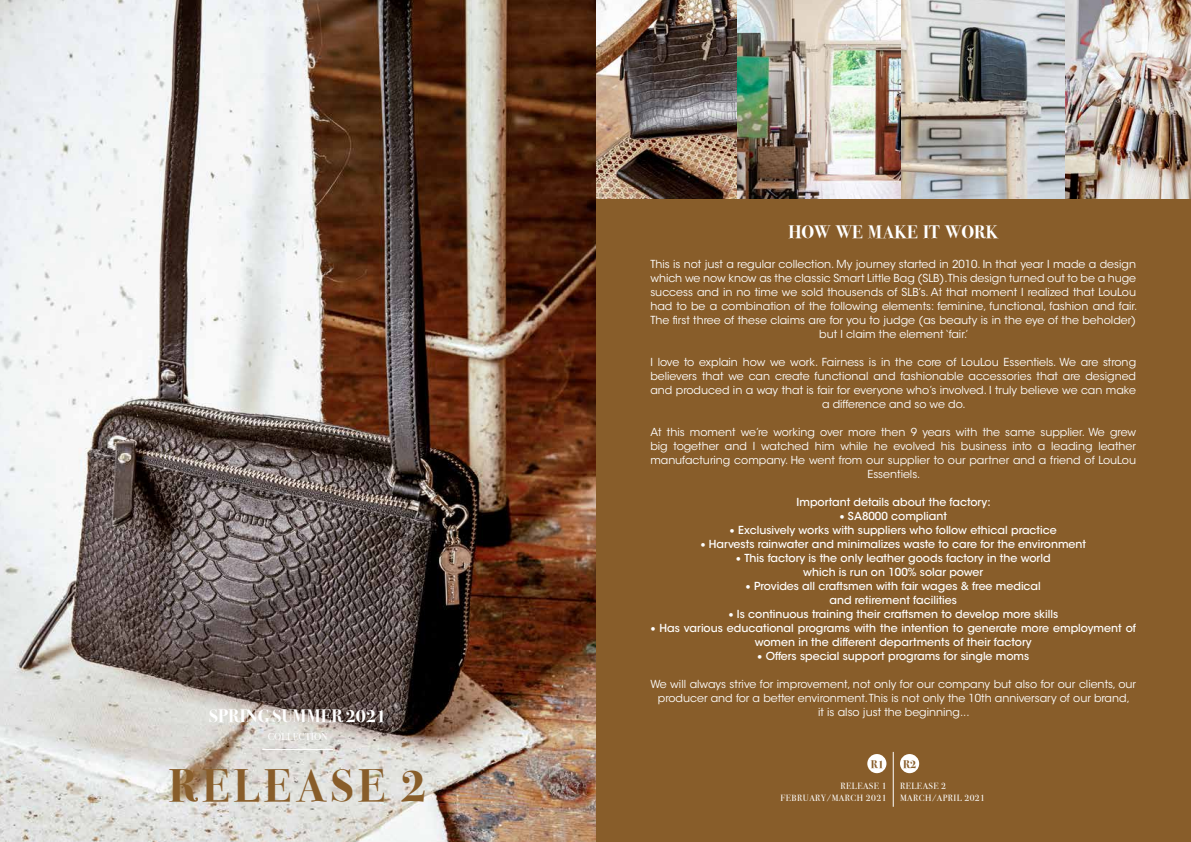
<style>
.page{position:relative;width:1191px;height:842px;background:#fff}
.page>*{position:absolute;margin:0;border:0;box-sizing:border-box;transform-origin:0 0}
.t1{font:700 45.4px "Bodoni Svty Two ITCTT";letter-spacing:.1em;color:#885d2a}
.t2{font:700 18px "Bodoni Svty Two ITCTT";color:#fff}
.t3{font:11px/14px "ITC Avant Garde Std";color:#fff;text-align:center}
.t4{font:500 11px/14px "ITC Avant Garde Std";color:#fff;text-align:center}
.t5{font:700 11px "Bodoni Svty Two ITCTT";color:#885d2a}
.t6{font:10px "Bodoni Svty Two ITCTT";color:#fff}
.t7{font:9px/12px "Bodoni Svty Two ITCTT";letter-spacing:.05em;color:#fff}
.s1{font-family:"Ginger";font-weight:400}
</style>
<div class="page">
<div style="left:595px;top:199px;width:596px;height:643px;background:#885d2a"></div>
<img style="left:595px;top:0;width:596px;height:199px">
<img style="left:0;top:0;width:595px;height:842px">
<div style="left:867px;top:754px;width:19px;height:19px;background:#fff;border-radius:50%"></div>
<hr style="left:893px;top:752px;width:1px;height:55px;background:#fff">
<div style="left:900px;top:754px;width:19px;height:19px;background:#fff;border-radius:50%"></div>
<hr style="left:262px;top:749px;width:71px;height:1px;background:#fff">
<h2 class="t2" style="left:209px;top:701px;width:178px">SPRING SUMMER 2021</h2>
<p class="t6" style="left:268px;top:728px;width:62px">COLLECTION</p>
<h1 class="t1" style="left:169px;top:748px;width:259px">RELEASE 2</h1>
<h2 class="t2" style="left:788px;top:217px;width:211px">HOW WE MAKE IT WORK</h2>
<p class="t3" style="left:650px;top:257px;width:488px">This is not just a regular collection. My journey started in 2010. In that year I made a design which we now know as the classic Smart Little Bag (SLB).This design turned out to be a huge success and in no time we sold thousends of SLB’s. At that moment I realized that LouLou had to be a combination of the following elements: feminine, functional, fashion and fair.<br>The first three of these claims are for you to judge (as beauty is in the eye of the beholder) but I claim the element ‘fair.’</p>
<p class="t3" style="left:650px;top:355px;width:487px">I love to explain how we work. Fairness is in the core of LouLou Essentiels. We are strong believers that we can create functional and fashionable accessories that are designed and produced in a way that is fair for everyone who’s involved. I truly believe we can make a difference and so we do.</p>
<p class="t3" style="left:650px;top:425px;width:487px">At this moment we’re working over more then 9 years with the same supplier. We grew big together and I watched him while he evolved his business into a leading leather manufacturing company. He went from our supplier to our partner and a friend of LouLou Essentiels.</p>
<p class="t4" style="left:796px;top:495px;width:195px">Important details about the factory:</p>
<p class="t4" style="left:839px;top:509px;width:109px"><span class="s1">•</span> SA8000 compliant</p>
<p class="t4" style="left:729px;top:523px;width:329px"><span class="s1">•</span> Exclusively works with suppliers who follow ethical practice</p>
<p class="t4" style="left:700px;top:537px;width:387px"><span class="s1">•</span> Harvests rainwater and minimalizes waste to care for the environment</p>
<p class="t4" style="left:736px;top:551px;width:316px"><span class="s1">•</span> This factory is the only leather goods factory in the world which is run on 100% solar power</p>
<p class="t4" style="left:745px;top:579px;width:297px"><span class="s1">•</span> Provides all craftsmen with fair wages &amp; free medical and retirement facilities</p>
<p class="t4" style="left:728px;top:607px;width:331px"><span class="s1">•</span> Is continuous training their craftsmen to develop more skills</p>
<p class="t4" style="left:650px;top:621px;width:487px"><span class="s1">•</span> Has various educational programs with the intention to generate more employment of women in the different departments of their factory</p>
<p class="t4" style="left:757px;top:649px;width:274px"><span class="s1">•</span> Offers special support programs for single moms</p>
<p class="t3" style="left:650px;top:677px;width:487px">We will always strive for improvement, not only for our company but also for our clients, our producer and for a better environment. This is not only the 10th anniversary of our brand,<br>it is also just the beginning...</p>
<p class="t5" style="left:870px;top:755px;width:15px">R1</p>
<p class="t7" style="left:780px;top:779px;width:107px;text-align:right">RELEASE 1<br>FEBRUARY/MARCH 2021</p>
<p class="t5" style="left:903px;top:755px;width:15px">R2</p>
<p class="t7" style="left:900px;top:779px;width:86px">RELEASE 2<br>MARCH/APRIL 2021</p>
</div>
